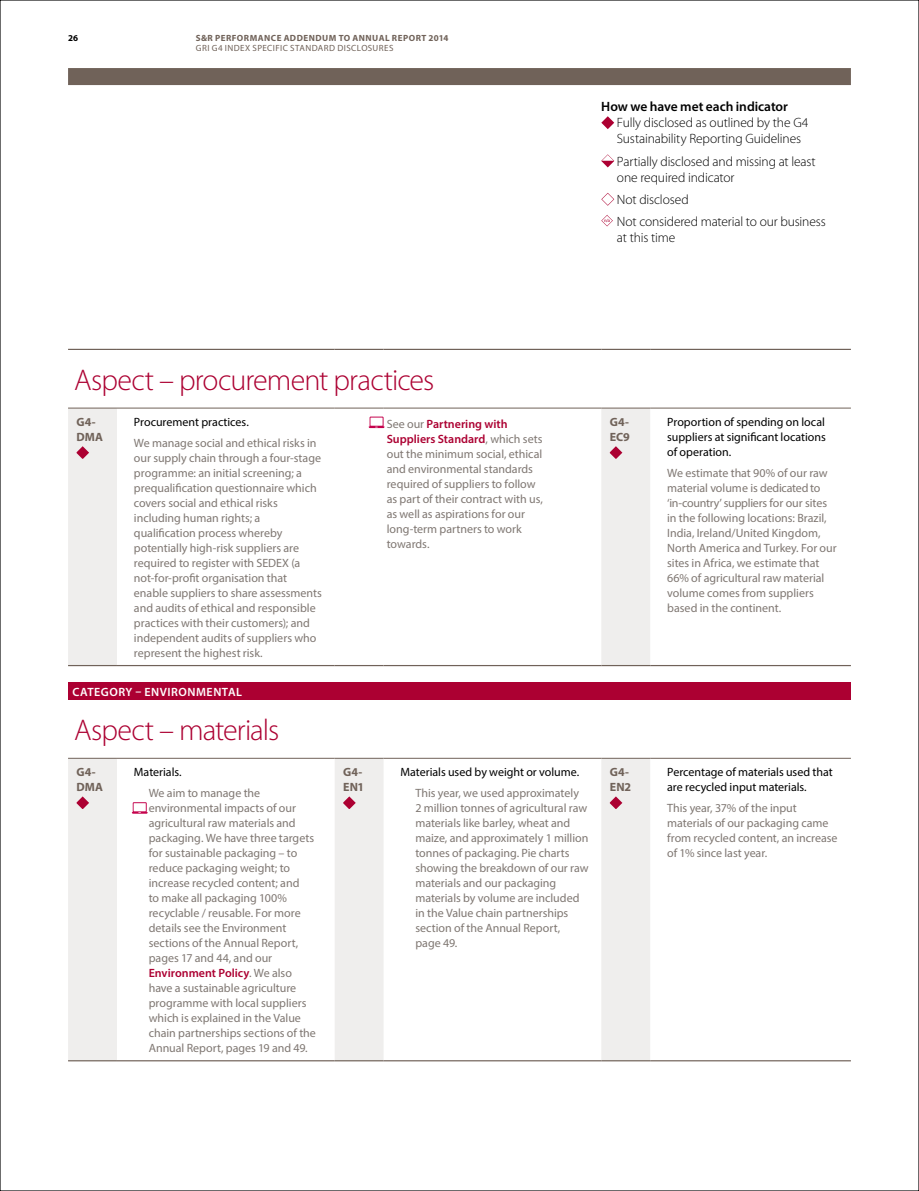
<style>
.page{position:relative;width:919px;height:1191px;background:#fff}
.page>*{position:absolute;margin:0;border:0;box-sizing:border-box;transform-origin:0 0}
.t1{font:300 30px "Myriad Pro";letter-spacing:-.03em;color:#ac0032}
.t2{font:300 13.5px/16px "Myriad Pro";letter-spacing:-.01em;color:#000}
.t3{font:600 13.5px "Myriad Pro";letter-spacing:-.005em;color:#000}
.t4{font:12px/15px "Myriad Pro";letter-spacing:-.005em;color:#7f7772}
.t5{font:12px/15px "Myriad Pro";letter-spacing:-.005em;color:#000;text-align:justify}
.t6{font:700 12px/15px "Myriad Pro";color:#706259}
.t7{font:600 12px "Myriad Pro";letter-spacing:.045em;color:#fff}
.t8{font:700 9px "Myriad Pro";letter-spacing:.055em;color:#706259}
.t9{font:9px "Myriad Pro";letter-spacing:.045em;color:#706259}
.t10{font:700 9px "Myriad Pro";color:#000}
.t11{font:4.8px "Myriad Pro";color:#ac0032}
.s1{font-weight:600;color:#ac0032}
</style>
<div class="page">
<div style="left:68px;top:68px;width:782px;height:17px;background:#706259"></div>
<svg style="left:601px;top:116px;width:13px;height:13px"></svg>
<svg style="left:601px;top:154px;width:13px;height:13px"></svg>
<svg style="left:601px;top:193px;width:13px;height:13px"></svg>
<svg style="left:601px;top:215px;width:11px;height:11px"></svg>
<svg style="left:68px;top:409px;width:582px;height:651px"></svg>
<div style="left:68px;top:682px;width:782px;height:17px;background:#ac0032"></div>
<hr style="left:68px;top:408px;width:49px;height:1px;background:#706259">
<hr style="left:117px;top:408px;width:217px;height:1px;background:#706259">
<hr style="left:601px;top:408px;width:49px;height:1px;background:#706259">
<hr style="left:650px;top:408px;width:200px;height:1px;background:#706259">
<hr style="left:68px;top:758px;width:49px;height:1px;background:#706259">
<hr style="left:117px;top:758px;width:217px;height:1px;background:#706259">
<hr style="left:334px;top:758px;width:49px;height:1px;background:#706259">
<hr style="left:383px;top:758px;width:218px;height:1px;background:#706259">
<hr style="left:601px;top:758px;width:49px;height:1px;background:#706259">
<hr style="left:650px;top:758px;width:200px;height:1px;background:#706259">
<hr style="left:68px;top:665px;width:49px;height:1px;background:#706259">
<hr style="left:117px;top:665px;width:217px;height:1px;background:#706259">
<hr style="left:334px;top:665px;width:49px;height:1px;background:#706259">
<hr style="left:383px;top:665px;width:218px;height:1px;background:#706259">
<hr style="left:601px;top:665px;width:49px;height:1px;background:#706259">
<hr style="left:650px;top:665px;width:200px;height:1px;background:#706259">
<hr style="left:68px;top:1060px;width:49px;height:1px;background:#706259">
<hr style="left:117px;top:1060px;width:217px;height:1px;background:#706259">
<hr style="left:334px;top:1060px;width:49px;height:1px;background:#706259">
<hr style="left:383px;top:1060px;width:218px;height:1px;background:#706259">
<hr style="left:601px;top:1060px;width:49px;height:1px;background:#706259">
<hr style="left:650px;top:1060px;width:200px;height:1px;background:#706259">
<hr style="left:68px;top:349px;width:49px;height:1px;background:#706259">
<hr style="left:117px;top:349px;width:217px;height:1px;background:#706259">
<hr style="left:334px;top:349px;width:49px;height:1px;background:#706259">
<hr style="left:383px;top:349px;width:218px;height:1px;background:#706259">
<hr style="left:601px;top:349px;width:49px;height:1px;background:#706259">
<hr style="left:650px;top:349px;width:200px;height:1px;background:#706259">
<hr style="left:334px;top:408px;width:49px;height:1px;background:#706259">
<hr style="left:383px;top:408px;width:218px;height:1px;background:#706259">
<svg style="left:77px;top:446px;width:12px;height:13px"></svg>
<svg style="left:369px;top:416px;width:15px;height:12px"></svg>
<svg style="left:609px;top:446px;width:13px;height:13px"></svg>
<svg style="left:77px;top:796px;width:12px;height:13px"></svg>
<svg style="left:343px;top:796px;width:13px;height:13px"></svg>
<svg style="left:609px;top:796px;width:13px;height:13px"></svg>
<svg style="left:132px;top:802px;width:16px;height:11px"></svg>
<p class="t10" style="left:68px;top:32px;width:12px">26</p>
<p class="t8" style="left:196px;top:32px;width:254px">S&amp;R PERFORMANCE ADDENDUM TO ANNUAL REPORT 2014</p>
<p class="t9" style="left:196px;top:43px;width:199px">GRI G4 INDEX SPECIFIC STANDARD DISCLOSURES</p>
<p class="t3" style="left:601px;top:98px;width:188px">How we have met each indicator</p>
<p class="t2" style="left:617px;top:115px;width:193px">Fully disclosed as outlined by the G4<br>Sustainability Reporting Guidelines</p>
<p class="t2" style="left:617px;top:153px;width:200px">Partially disclosed and missing at least one required indicator</p>
<p class="t2" style="left:617px;top:191px;width:73px">Not disclosed</p>
<p class="t11" style="left:604px;top:217px;width:8px">n/a</p>
<p class="t2" style="left:617px;top:214px;width:210px">Not considered material to our business at this time</p>
<h1 class="t1" style="left:74px;top:363px;width:362px">Aspect – procurement practices</h1>
<p class="t6" style="left:77px;top:414px;width:28px">G4-<br>DMA</p>
<p class="t5" style="left:134px;top:414px;width:116px">Procurement practices.</p>
<p class="t4" style="left:134px;top:435px;width:189px">We manage social and ethical risks in our supply chain through a four-stage programme: an initial screening; a prequalification questionnaire which covers social and ethical risks including human rights; a qualification process whereby potentially high-risk suppliers are required to register with SEDEX (a not-for-profit organisation that enable suppliers to share assessments and audits of ethical and responsible practices with their customers); and independent audits of suppliers who represent the highest risk.</p>
<p class="t4" style="left:387px;top:416px;width:158px">See our <span class="s1">Partnering with<br>Suppliers Standard</span>, which sets out the minimum social, ethical and environmental standards required of suppliers to follow as part of their contract with us, as well as aspirations for our long-term partners to work towards.</p>
<p class="t6" style="left:609px;top:414px;width:22px">G4-<br>EC9</p>
<p class="t5" style="left:667px;top:414px;width:160px">Proportion of spending on local suppliers at significant locations of operation.</p>
<p class="t4" style="left:667px;top:465px;width:171px">We estimate that 90% of our raw material volume is dedicated to ‘in-country’ suppliers for our sites in the following locations: Brazil,<br>India, Ireland/United Kingdom,<br>North America and Turkey. For our sites in Africa, we estimate that<br>66% of agricultural raw material volume comes from suppliers based in the continent.</p>
<p class="t7" style="left:72px;top:684px;width:171px">CATEGORY – ENVIRONMENTAL</p>
<h1 class="t1" style="left:74px;top:713px;width:207px">Aspect – materials</h1>
<p class="t6" style="left:77px;top:764px;width:28px">G4-<br>DMA</p>
<p class="t5" style="left:134px;top:764px;width:49px">Materials.</p>
<p class="t4" style="left:149px;top:785px;width:169px">We aim to manage the environmental impacts of our agricultural raw materials and packaging. We have three targets for sustainable packaging – to reduce packaging weight; to increase recycled content; and<br>to make all packaging 100% recyclable / reusable. For more details see the Environment sections of the Annual Report, pages 17 and 44, and our<br><span class="s1">Environment Policy</span>. We also have a sustainable agriculture programme with local suppliers which is explained in the Value chain partnerships sections of the<br>Annual Report, pages 19 and 49.</p>
<p class="t6" style="left:343px;top:764px;width:23px">G4-<br>EN1</p>
<p class="t5" style="left:400px;top:764px;width:180px">Materials used by weight or volume.</p>
<p class="t4" style="left:415px;top:785px;width:175px">This year, we used approximately<br>2 million tonnes of agricultural raw materials like barley, wheat and maize, and approximately 1 million tonnes of packaging. Pie charts showing the breakdown of our raw materials and our packaging materials by volume are included in the Value chain partnerships section of the Annual Report, page 49.</p>
<p class="t6" style="left:609px;top:764px;width:23px">G4-<br>EN2</p>
<p class="t5" style="left:667px;top:764px;width:167px">Percentage of materials used that are recycled input materials.</p>
<p class="t4" style="left:667px;top:800px;width:172px">This year, 37% of the input materials of our packaging came from recycled content, an increase of 1% since last year.</p>
</div>
